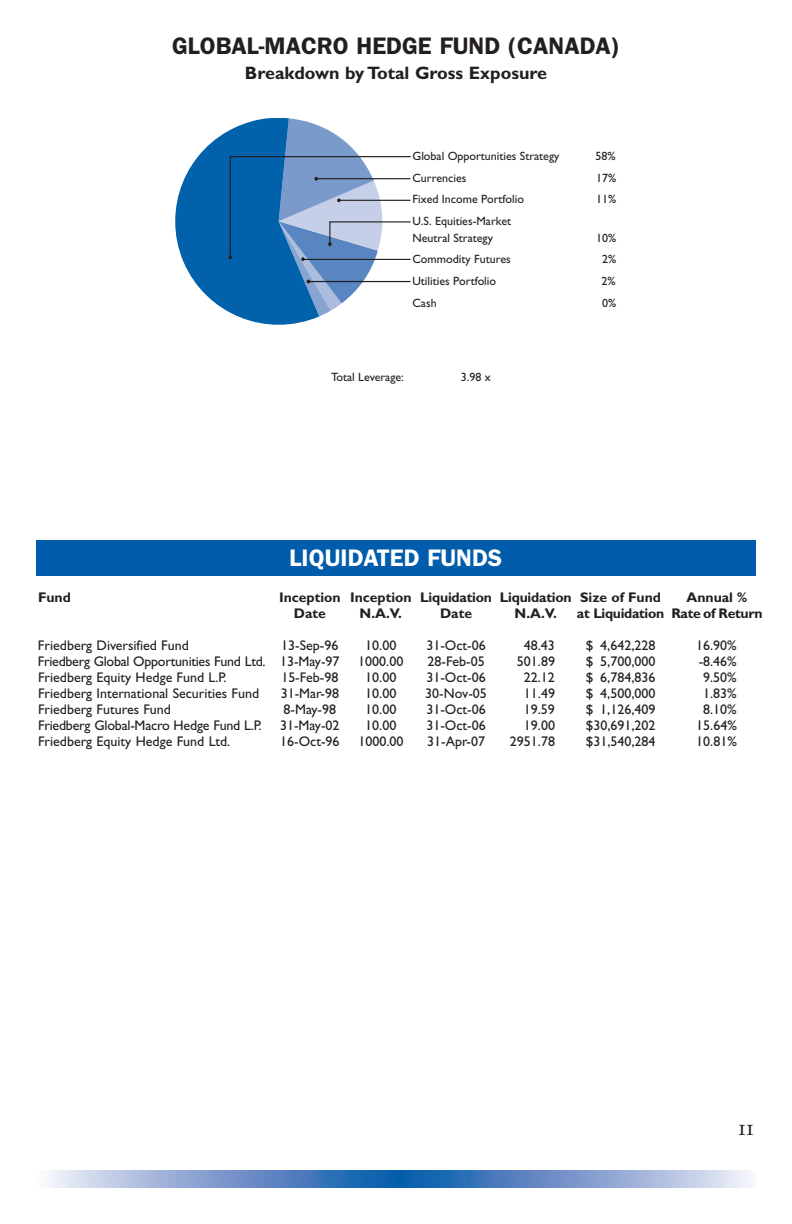
<style>
.page{position:relative;width:792px;height:1224px;background:#fff}
.page>*{position:absolute;margin:0;border:0;box-sizing:border-box;transform-origin:0 0}
.t1{font:600 24px "Franklin Gothic";color:#231f20}
.t2{font:600 24px "Franklin Gothic";color:#fff}
.t3{font:700 18px "Gill Sans";color:#231f20}
.t4{font:14px "Gill Sans";color:#231f20}
.t5{font:700 14px "Gill Sans";letter-spacing:-.015em;color:#231f20}
.t6{font:14px "Gill Sans";letter-spacing:-.02em;color:#231f20}
.t7{font:12px/16.8px "Gill Sans";color:#231f20}
.s1{color:#fff}
</style>
<div class="page">
<svg style="left:49px;top:1170px;width:701px;height:18px;background:#799ccd"></svg>
<div style="left:36px;top:540px;width:720px;height:36px;background:#015dab"></div>
<svg style="left:175px;top:118px;width:236px;height:207px"></svg>
<h1 class="t1" style="left:172px;top:38px;width:450px">GLOBAL-MACRO HEDGE FUND (CANADA)</h1>
<p class="t3" style="left:245px;top:67px;width:304px">Breakdown by Total Gross Exposure</p>
<p class="t7" style="left:412px;top:149px;width:148px">Global Opportunities Strategy</p>
<p class="t7" style="left:596px;top:149px;width:22px">58%</p>
<p class="t7" style="left:412px;top:171px;width:56px">Currencies</p>
<p class="t7" style="left:596px;top:171px;width:22px">17%</p>
<p class="t7" style="left:412px;top:192px;width:113px">Fixed Income Portfolio</p>
<p class="t7" style="left:596px;top:192px;width:22px">11%</p>
<p class="t7" style="left:412px;top:214px;width:100px">U.S. Equities-Market<br>Neutral Strategy</p>
<p class="t7" style="left:596px;top:231px;width:22px">10%</p>
<p class="t7" style="left:412px;top:252px;width:100px">Commodity Futures</p>
<p class="t7" style="left:602px;top:252px;width:16px">2%</p>
<p class="t7" style="left:412px;top:274px;width:85px">Utilities Portfolio</p>
<p class="t7" style="left:602px;top:274px;width:16px">2%</p>
<p class="t7" style="left:412px;top:296px;width:26px">Cash</p>
<p class="t7" style="left:602px;top:296px;width:16px">0%</p>
<p class="t7" style="left:331px;top:370px;width:74px">Total Leverage:</p>
<p class="t7" style="left:461px;top:370px;width:31px">3.98 x</p>
<h1 class="t2" style="left:290px;top:549px;width:214px">LIQUIDATED FUNDS</h1>
<p class="t5" style="left:38px;top:592px;width:34px">Fund</p>
<p class="t5" style="left:279px;top:592px;width:384px">Inception Inception Liquidation Liquidation Size of Fund</p>
<p class="t5" style="left:687px;top:592px;width:62px">Annual %</p>
<p class="t5" style="left:294px;top:608px;width:34px">Date</p>
<p class="t5" style="left:360px;top:608px;width:44px">N.A.V.</p>
<p class="t5" style="left:440px;top:608px;width:34px">Date</p>
<p class="t5" style="left:515px;top:608px;width:44px">N.A.V.</p>
<p class="t5" style="left:577px;top:608px;width:187px">at Liquidation Rate of Return</p>
<p class="t4" style="left:38px;top:640px;width:153px">Friedberg Diversified Fund</p>
<p class="t4" style="left:281px;top:640px;width:59px">13-Sep-96</p>
<p class="t4" style="left:365px;top:640px;width:33px">10.00</p>
<p class="t4" style="left:426px;top:640px;width:61px">31-Oct-06</p>
<p class="t4" style="left:524px;top:640px;width:33px">48.43</p>
<p class="t4" style="left:586px;top:640px;width:71px">$<span class="s1">0</span>4,642,228</p>
<p class="t4" style="left:696px;top:640px;width:42px">16.90%</p>
<p class="t6" style="left:38px;top:656px;width:303px">Friedberg Global Opportunities Fund Ltd. 13-May-97</p>
<p class="t4" style="left:358px;top:656px;width:47px">1000.00</p>
<p class="t4" style="left:428px;top:656px;width:59px">28-Feb-05</p>
<p class="t4" style="left:517px;top:656px;width:47px">501.89<span class="s1">0</span></p>
<p class="t4" style="left:586px;top:656px;width:71px">$<span class="s1">0</span>5,700,000</p>
<p class="t4" style="left:699px;top:656px;width:40px">-8.46%</p>
<p class="t4" style="left:38px;top:672px;width:190px">Friedberg Equity Hedge Fund L.P.</p>
<p class="t4" style="left:281px;top:672px;width:59px">15-Feb-98</p>
<p class="t4" style="left:365px;top:672px;width:33px">10.00</p>
<p class="t4" style="left:426px;top:672px;width:61px">31-Oct-06</p>
<p class="t4" style="left:524px;top:672px;width:33px">22.12</p>
<p class="t4" style="left:586px;top:672px;width:71px">$<span class="s1">0</span>6,784,836</p>
<p class="t4" style="left:703px;top:672px;width:35px">9.50%</p>
<p class="t4" style="left:38px;top:688px;width:223px">Friedberg International Securities Fund</p>
<p class="t4" style="left:281px;top:688px;width:60px">31-Mar-98</p>
<p class="t4" style="left:365px;top:688px;width:33px">10.00</p>
<p class="t4" style="left:425px;top:688px;width:63px">30-Nov-05</p>
<p class="t4" style="left:524px;top:688px;width:33px">11.49</p>
<p class="t4" style="left:586px;top:688px;width:71px">$<span class="s1">0</span>4,500,000</p>
<p class="t4" style="left:703px;top:688px;width:35px">1.83%</p>
<p class="t4" style="left:38px;top:704px;width:135px">Friedberg Futures Fund</p>
<p class="t4" style="left:284px;top:704px;width:54px">8-May-98</p>
<p class="t4" style="left:365px;top:704px;width:33px">10.00</p>
<p class="t4" style="left:426px;top:704px;width:61px">31-Oct-06</p>
<p class="t4" style="left:524px;top:704px;width:33px">19.59</p>
<p class="t4" style="left:586px;top:704px;width:71px">$<span class="s1">0</span>1,126,409</p>
<p class="t4" style="left:703px;top:704px;width:35px">8.10%</p>
<p class="t4" style="left:38px;top:720px;width:225px">Friedberg Global-Macro Hedge Fund L.P.</p>
<p class="t4" style="left:280px;top:720px;width:61px">31-May-02</p>
<p class="t4" style="left:365px;top:720px;width:33px">10.00</p>
<p class="t4" style="left:426px;top:720px;width:61px">31-Oct-06</p>
<p class="t4" style="left:524px;top:720px;width:33px">19.00</p>
<p class="t4" style="left:586px;top:720px;width:71px">$30,691,202</p>
<p class="t4" style="left:696px;top:720px;width:42px">15.64%</p>
<p class="t4" style="left:38px;top:736px;width:194px">Friedberg Equity Hedge Fund Ltd.</p>
<p class="t4" style="left:280px;top:736px;width:61px">16-Oct-96</p>
<p class="t4" style="left:358px;top:736px;width:47px">1000.00</p>
<p class="t4" style="left:427px;top:736px;width:59px">31-Apr-07</p>
<p class="t4" style="left:510px;top:736px;width:47px">2951.78</p>
<p class="t4" style="left:586px;top:736px;width:71px">$31,540,284</p>
<p class="t4" style="left:696px;top:736px;width:42px">10.81%</p>
</div>
